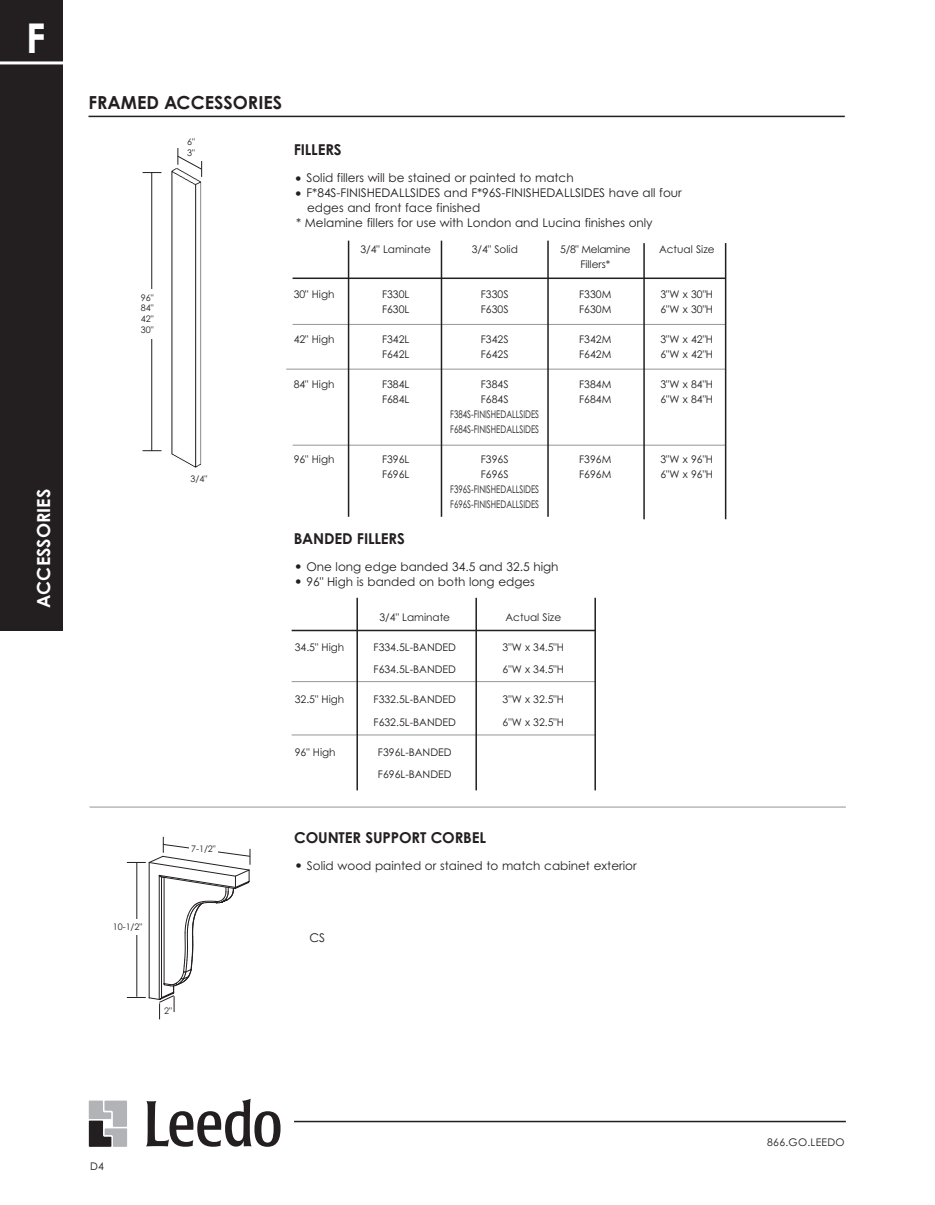
<style>
.page{position:relative;width:935px;height:1205px;background:#fff}
.page>*{position:absolute;margin:0;border:0;box-sizing:border-box;transform-origin:0 0}
.Headings{font:700 41.1px "Century Gothic Pro";color:#fff}
.t1{font:700 18px "Century Gothic Pro";color:#231f20}
.Headings-2{font:700 18px "Century Gothic Pro";color:#fff}
.Headings-3{font:700 15px "Century Gothic Pro";letter-spacing:-.01em;color:#231f20}
.Cabinet_Nomenclature{font:12px/15px "Century Gothic Pro";color:#231f20}
.Cabinet_Nomenclature-2{font:10.5px "Century Gothic Pro";color:#231f20}
.Cabinet_Nomenclature-3{font:10.5px "Century Gothic Pro";color:#231f20;scale:.75 1}
.Cabinet_Nomenclature-4{font:10.5px "Century Gothic Pro";letter-spacing:.025em;color:#231f20}
.Cabinet_Nomenclature-5{font:10.5px "Century Gothic Pro";letter-spacing:-.025em;color:#231f20}
.t2{font:9px "Century Gothic Pro";color:#231f20}
.s1{font-size:15px}
</style>
<div class="page">
<hr style="left:294px;top:1121px;width:552px;height:1px;background:#231f20">
<hr style="left:88px;top:116px;width:756px;height:1px;background:#231f20">
<svg style="left:89px;top:1100px;width:38px;height:47px;background:#98989a"></svg>
<svg style="left:146px;top:1099px;width:134px;height:48px"></svg>
<div style="left:0;top:0;width:63px;height:630px;background:#231f20"></div>
<hr style="left:0;top:61px;width:70px;height:3px;background:#fff">
<img style="left:171px;top:165px;width:32px;height:303px">
<hr style="left:90px;top:807px;width:756px;height:1px;background:#939598">
<svg style="left:143px;top:172px;width:18px;height:1px"></svg>
<svg style="left:143px;top:450px;width:18px;height:1px"></svg>
<hr style="left:151px;top:172px;width:1px;height:279px;background:#231f20">
<svg style="left:177px;top:148px;width:25px;height:29px"></svg>
<div style="left:131px;top:289px;width:33px;height:49px;background:#fff"></div>
<hr style="left:292px;top:278px;width:434px;height:1px;background:#231f20">
<hr style="left:292px;top:630px;width:303px;height:1px;background:#231f20">
<hr style="left:286px;top:369px;width:439px;height:1px;background:#939598">
<hr style="left:292px;top:445px;width:433px;height:1px;background:#939598">
<hr style="left:292px;top:324px;width:433px;height:1px;background:#939598">
<hr style="left:292px;top:681px;width:303px;height:1px;background:#939598">
<hr style="left:292px;top:734px;width:303px;height:1px;background:#939598">
<hr style="left:348px;top:241px;width:1px;height:276px;background:#231f20">
<hr style="left:356px;top:598px;width:2px;height:192px;background:#231f20">
<hr style="left:441px;top:241px;width:1px;height:276px;background:#231f20">
<hr style="left:475px;top:598px;width:2px;height:192px;background:#231f20">
<hr style="left:547px;top:241px;width:2px;height:276px;background:#231f20">
<hr style="left:594px;top:598px;width:2px;height:192px;background:#231f20">
<hr style="left:643px;top:243px;width:2px;height:276px;background:#231f20">
<hr style="left:725px;top:243px;width:1px;height:276px;background:#231f20">
<svg style="left:127px;top:837px;width:124px;height:182px"></svg>
<div style="left:189px;top:844px;width:29px;height:13px;background:#fff"></div>
<div style="left:111px;top:919px;width:34px;height:15px;background:#fff"></div>
<p class="Headings" style="left:26px;top:12px;width:21px">F</p>
<p class="Headings-2" style="left:33px;top:608px;width:120px;rotate:-90deg">ACCESSORIES</p>
<p class="t1" style="left:88px;top:91px;width:195px">FRAMED ACCESSORIES</p>
<p class="t2" style="left:187px;top:136px;width:9px">6"</p>
<p class="t2" style="left:187px;top:147px;width:9px">3"</p>
<p class="t2" style="left:141px;top:292px;width:14px">96"</p>
<p class="t2" style="left:141px;top:303px;width:14px">84"</p>
<p class="t2" style="left:141px;top:314px;width:14px">42"</p>
<p class="t2" style="left:141px;top:324px;width:14px">30"</p>
<p class="t2" style="left:190px;top:473px;width:18px">3/4"</p>
<p class="Headings-3" style="left:294px;top:140px;width:49px">FILLERS</p>
<p class="Cabinet_Nomenclature" style="left:294px;top:170px;width:281px"><span class="s1">•</span> Solid fillers will be stained or painted to match</p>
<p class="Cabinet_Nomenclature" style="left:307px;top:185px;width:376px;text-indent:-14px"><span class="s1">•</span> F*84S-FINISHEDALLSIDES and F*96S-FINISHEDALLSIDES have all four edges and front face finished</p>
<p class="Cabinet_Nomenclature" style="left:296px;top:215px;width:358px">* Melamine fillers for use with London and Lucina finishes only</p>
<p class="Cabinet_Nomenclature-2" style="left:360px;top:243px;width:72px">3/4" Laminate</p>
<p class="Cabinet_Nomenclature-2" style="left:471px;top:243px;width:48px">3/4" Solid</p>
<p class="Cabinet_Nomenclature-5" style="left:560px;top:243px;width:72px">5/8" Melamine</p>
<p class="Cabinet_Nomenclature-2" style="left:659px;top:243px;width:57px">Actual Size</p>
<p class="Cabinet_Nomenclature-2" style="left:580px;top:258px;width:31px">Fillers*</p>
<p class="Cabinet_Nomenclature-2" style="left:294px;top:288px;width:42px">30" High</p>
<p class="Cabinet_Nomenclature-2" style="left:382px;top:288px;width:29px">F330L</p>
<p class="Cabinet_Nomenclature-2" style="left:481px;top:288px;width:29px">F330S</p>
<p class="Cabinet_Nomenclature-2" style="left:579px;top:288px;width:34px">F330M</p>
<p class="Cabinet_Nomenclature-2" style="left:660px;top:288px;width:54px">3"W x 30"H</p>
<p class="Cabinet_Nomenclature-2" style="left:382px;top:303px;width:29px">F630L</p>
<p class="Cabinet_Nomenclature-2" style="left:481px;top:303px;width:29px">F630S</p>
<p class="Cabinet_Nomenclature-2" style="left:579px;top:303px;width:34px">F630M</p>
<p class="Cabinet_Nomenclature-2" style="left:660px;top:303px;width:54px">6"W x 30"H</p>
<p class="Cabinet_Nomenclature-2" style="left:294px;top:333px;width:42px">42" High</p>
<p class="Cabinet_Nomenclature-2" style="left:382px;top:333px;width:29px">F342L</p>
<p class="Cabinet_Nomenclature-2" style="left:481px;top:333px;width:29px">F342S</p>
<p class="Cabinet_Nomenclature-2" style="left:579px;top:333px;width:34px">F342M</p>
<p class="Cabinet_Nomenclature-2" style="left:660px;top:333px;width:54px">3"W x 42"H</p>
<p class="Cabinet_Nomenclature-2" style="left:382px;top:348px;width:29px">F642L</p>
<p class="Cabinet_Nomenclature-2" style="left:481px;top:348px;width:29px">F642S</p>
<p class="Cabinet_Nomenclature-2" style="left:579px;top:348px;width:34px">F642M</p>
<p class="Cabinet_Nomenclature-2" style="left:660px;top:348px;width:54px">6"W x 42"H</p>
<p class="Cabinet_Nomenclature-2" style="left:294px;top:378px;width:42px">84" High</p>
<p class="Cabinet_Nomenclature-2" style="left:382px;top:378px;width:29px">F384L</p>
<p class="Cabinet_Nomenclature-2" style="left:481px;top:378px;width:29px">F384S</p>
<p class="Cabinet_Nomenclature-2" style="left:579px;top:378px;width:34px">F384M</p>
<p class="Cabinet_Nomenclature-2" style="left:660px;top:378px;width:54px">3"W x 84"H</p>
<p class="Cabinet_Nomenclature-2" style="left:382px;top:393px;width:29px">F684L</p>
<p class="Cabinet_Nomenclature-2" style="left:481px;top:393px;width:29px">F684S</p>
<p class="Cabinet_Nomenclature-2" style="left:579px;top:393px;width:34px">F684M</p>
<p class="Cabinet_Nomenclature-2" style="left:660px;top:393px;width:54px">6"W x 84"H</p>
<p class="Cabinet_Nomenclature-3" style="left:450px;top:408px;width:120px">F384S-FINISHEDALLSIDES</p>
<p class="Cabinet_Nomenclature-3" style="left:450px;top:423px;width:120px">F684S-FINISHEDALLSIDES</p>
<p class="Cabinet_Nomenclature-2" style="left:294px;top:453px;width:42px">96" High</p>
<p class="Cabinet_Nomenclature-2" style="left:382px;top:453px;width:29px">F396L</p>
<p class="Cabinet_Nomenclature-2" style="left:481px;top:453px;width:29px">F396S</p>
<p class="Cabinet_Nomenclature-2" style="left:579px;top:453px;width:34px">F396M</p>
<p class="Cabinet_Nomenclature-2" style="left:660px;top:453px;width:54px">3"W x 96"H</p>
<p class="Cabinet_Nomenclature-2" style="left:382px;top:468px;width:29px">F696L</p>
<p class="Cabinet_Nomenclature-2" style="left:481px;top:468px;width:29px">F696S</p>
<p class="Cabinet_Nomenclature-2" style="left:579px;top:468px;width:34px">F696M</p>
<p class="Cabinet_Nomenclature-2" style="left:660px;top:468px;width:54px">6"W x 96"H</p>
<p class="Cabinet_Nomenclature-3" style="left:450px;top:483px;width:120px">F396S-FINISHEDALLSIDES</p>
<p class="Cabinet_Nomenclature-3" style="left:450px;top:498px;width:120px">F696S-FINISHEDALLSIDES</p>
<p class="Headings-3" style="left:294px;top:529px;width:113px">BANDED FILLERS</p>
<p class="Cabinet_Nomenclature" style="left:294px;top:559px;width:266px"><span class="s1">•</span> One long edge banded 34.5 and 32.5 high</p>
<p class="Cabinet_Nomenclature" style="left:294px;top:574px;width:243px"><span class="s1">•</span> 96" High is banded on both long edges</p>
<p class="Cabinet_Nomenclature-2" style="left:379px;top:610px;width:72px">3/4" Laminate</p>
<p class="Cabinet_Nomenclature-2" style="left:505px;top:610px;width:57px">Actual Size</p>
<p class="Cabinet_Nomenclature-2" style="left:295px;top:640px;width:51px">34.5" High</p>
<p class="Cabinet_Nomenclature-2" style="left:373px;top:640px;width:84px">F334.5L-BANDED</p>
<p class="Cabinet_Nomenclature-2" style="left:502px;top:640px;width:63px">3"W x 34.5"H</p>
<p class="Cabinet_Nomenclature-2" style="left:373px;top:663px;width:84px">F634.5L-BANDED</p>
<p class="Cabinet_Nomenclature-2" style="left:502px;top:663px;width:63px">6"W x 34.5"H</p>
<p class="Cabinet_Nomenclature-2" style="left:295px;top:693px;width:51px">32.5" High</p>
<p class="Cabinet_Nomenclature-2" style="left:373px;top:693px;width:84px">F332.5L-BANDED</p>
<p class="Cabinet_Nomenclature-2" style="left:502px;top:693px;width:63px">3"W x 32.5"H</p>
<p class="Cabinet_Nomenclature-2" style="left:373px;top:715px;width:84px">F632.5L-BANDED</p>
<p class="Cabinet_Nomenclature-2" style="left:502px;top:715px;width:63px">6"W x 32.5"H</p>
<p class="Cabinet_Nomenclature-2" style="left:295px;top:745px;width:42px">96" High</p>
<p class="Cabinet_Nomenclature-2" style="left:378px;top:745px;width:75px">F396L-BANDED</p>
<p class="Cabinet_Nomenclature-2" style="left:378px;top:768px;width:75px">F696L-BANDED</p>
<p class="t2" style="left:113px;top:921px;width:31px">10-1/2"</p>
<p class="t2" style="left:191px;top:843px;width:26px">7-1/2"</p>
<p class="Headings-3" style="left:294px;top:828px;width:193px">COUNTER SUPPORT CORBEL</p>
<p class="Cabinet_Nomenclature" style="left:294px;top:858px;width:344px"><span class="s1">•</span> Solid wood painted or stained to match cabinet exterior</p>
<p class="Cabinet_Nomenclature" style="left:309px;top:930px;width:17px">CS</p>
<p class="t2" style="left:164px;top:1005px;width:9px">2"</p>
<p class="Cabinet_Nomenclature-2" style="left:90px;top:1160px;width:15px">D4</p>
<p class="Cabinet_Nomenclature-4" style="left:767px;top:1136px;width:79px">866.GO.LEEDO</p>
</div>
